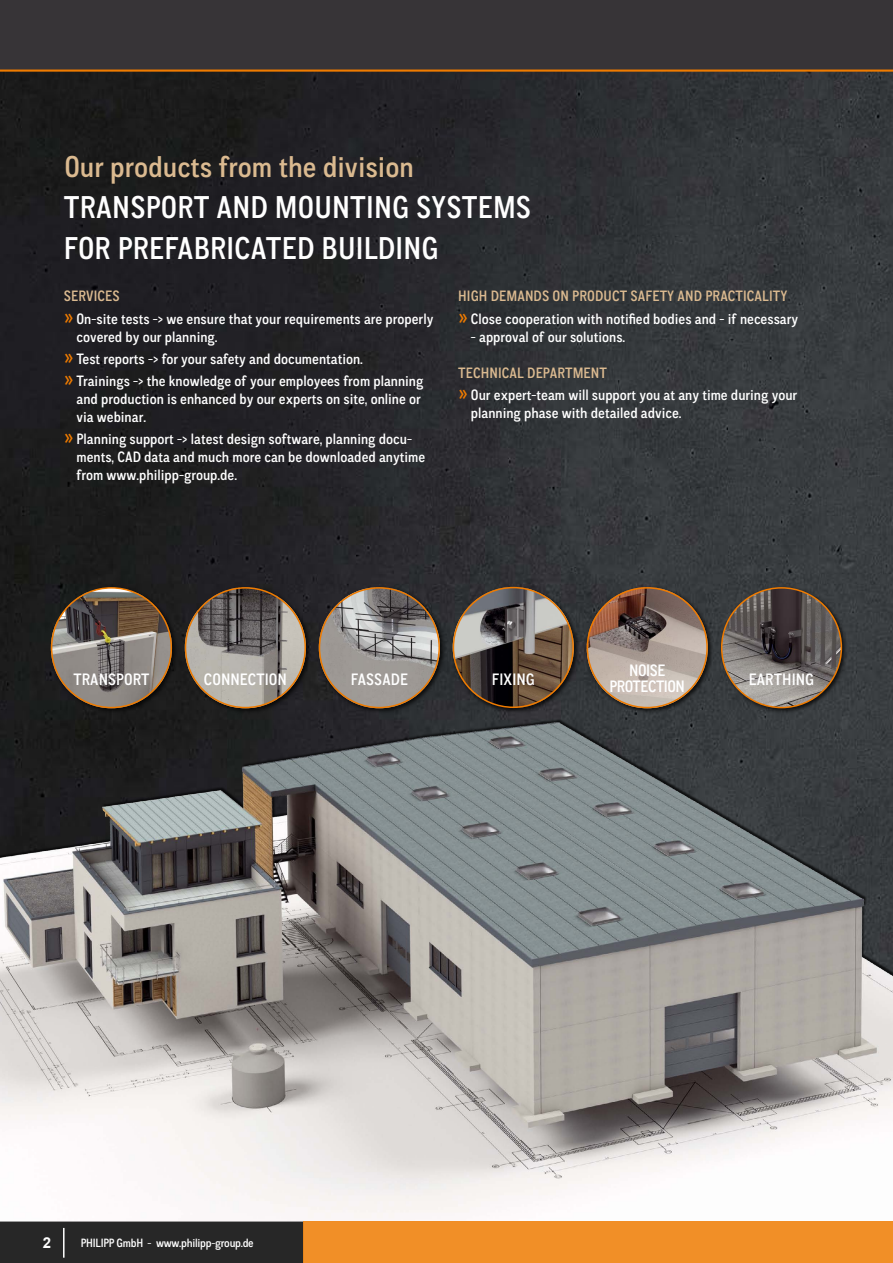
<style>
.page{position:relative;width:893px;height:1263px;background:#fff}
.page>*{position:absolute;margin:0;border:0;box-sizing:border-box;transform-origin:0 0}
.t1{font:500 31.5px/41.7px "CA Normal";letter-spacing:.005em;color:#fff}
.t2{font:500 30px "CA Normal";color:#dbba90}
.t3{font:500 16.5px "CA Normal";letter-spacing:.005em;color:#fff}
.t4{font:500 16.5px/16.5px "CA Normal";letter-spacing:-.025em;color:#fff;text-align:center}
.t5{font:500 15px/22.5px "CA Normal";color:#fff}
.t6{font:700 15px "Arial";color:#fff}
.t7{font:500 12px "CA Normal";letter-spacing:-.02em;color:#fff}
.s1{color:#dbba90}
.s2{font-weight:400;font-size:22.5px;color:#ef7b00}
</style>
<div class="page">
<img style="left:0;top:72px;width:893px;height:640px">
<img style="left:0;top:712px;width:893px;height:506px">
<hr style="left:892px;top:863px;width:1px;height:358px;background:#fff">
<div style="left:0;top:0;width:893px;height:71px;background:#373437"></div>
<div style="left:0;top:1221px;width:303px;height:42px;background:#272727"></div>
<div style="left:303px;top:1221px;width:590px;height:42px;background:#f18f27"></div>
<hr style="left:0;top:70px;width:893px;height:2px;background:#ef7b00">
<hr style="left:63px;top:1228px;width:2px;height:30px;background:#fff">
<div style="left:451px;top:585px;width:129px;height:129px;background:#000;opacity:.75"></div>
<img style="left:453px;top:587px;width:121px;height:121px;border-radius:61px">
<div style="left:453px;top:587px;width:121px;height:121px;border:2px solid #ef7b00;border-radius:50%"></div>
<div style="left:585px;top:585px;width:129px;height:130px;background:#000;opacity:.75"></div>
<img style="left:587px;top:587px;width:121px;height:121px;border-radius:61px">
<div style="left:587px;top:587px;width:121px;height:121px;border:2px solid #ef7b00;border-radius:50%"></div>
<div style="left:49px;top:585px;width:129px;height:130px;background:#000;opacity:.75"></div>
<img style="left:51px;top:587px;width:121px;height:121px;border-radius:61px">
<div style="left:51px;top:587px;width:121px;height:121px;border:2px solid #ef7b00;border-radius:50%"></div>
<div style="left:183px;top:585px;width:129px;height:130px;background:#000;opacity:.75"></div>
<img style="left:185px;top:587px;width:121px;height:121px;border-radius:61px">
<div style="left:185px;top:587px;width:121px;height:121px;border:2px solid #ef7b00;border-radius:50%"></div>
<div style="left:317px;top:585px;width:129px;height:130px;background:#000;opacity:.75"></div>
<img style="left:319px;top:587px;width:121px;height:121px;border-radius:61px">
<div style="left:319px;top:587px;width:121px;height:121px;border:2px solid #ef7b00;border-radius:50%"></div>
<div style="left:719px;top:585px;width:129px;height:130px;background:#000;opacity:.75"></div>
<img style="left:722px;top:588px;width:119px;height:119px;border-radius:60px">
<div style="left:721px;top:587px;width:121px;height:121px;border:2px solid #ef7b00;border-radius:50%"></div>
<h2 class="t2" style="left:64px;top:146px;width:351px">Our products from the division</h2>
<h1 class="t1" style="left:64px;top:185px;width:469px">TRANSPORT AND MOUNTING SYSTEMS<br>FOR PREFABRICATED BUILDING</h1>
<p class="t5" style="left:64px;top:284px;width:371px"><span class="s1">SERVICES<br></span><span class="s2">»</span> On-site tests -&gt; we ensure that your requirements are properly</p>
<p class="t5" style="left:64px;top:325px;width:361px;text-indent:13px">covered by our planning.<br><span class="s2">»</span> Test reports -&gt; for your safety and documentation.<br><span class="s2">»</span> Trainings -&gt; the knowledge of your employees from planning</p>
<p class="t5" style="left:77px;top:390px;width:346px;line-height:18px">and production is enhanced by our experts on site, online or via webinar.</p>
<p class="t5" style="left:77px;top:430px;width:350px;line-height:18px;text-indent:-13px"><span class="s2">»</span> Planning support -&gt; latest design software, planning docu&shy;ments, CAD data and much more can be downloaded anytime from www.philipp-group.de.</p>
<p class="t5" style="left:458px;top:284px;width:342px"><span class="s1">HIGH DEMANDS ON PRODUCT SAFETY AND PRACTICALITY </span><span class="s2">»</span> Close cooperation with notified bodies and - if necessary</p>
<p class="t5" style="left:471px;top:325px;width:156px">- approval of our solutions.</p>
<p class="t5" style="left:458px;top:361px;width:341px"><span class="s1">TECHNICAL DEPARTMENT<br></span><span class="s2">»</span> Our expert-team will support you at any time during your</p>
<p class="t5" style="left:471px;top:401px;width:212px">planning phase with detailed advice.</p>
<p class="t3" style="left:492px;top:668px;width:45px">FIXING</p>
<p class="t4" style="left:609px;top:661px;width:77px">NOISE<br>PROTECTION</p>
<p class="t3" style="left:73px;top:668px;width:78px">TRANSPORT</p>
<p class="t3" style="left:204px;top:668px;width:85px">CONNECTION</p>
<p class="t3" style="left:351px;top:668px;width:59px">FASSADE</p>
<p class="t3" style="left:749px;top:668px;width:67px">EARTHING</p>
<p class="t6" style="left:43px;top:1232px;width:10px">2</p>
<p class="t7" style="left:81px;top:1235px;width:174px">PHILIPP GmbH - www.philipp-group.de</p>
</div>
